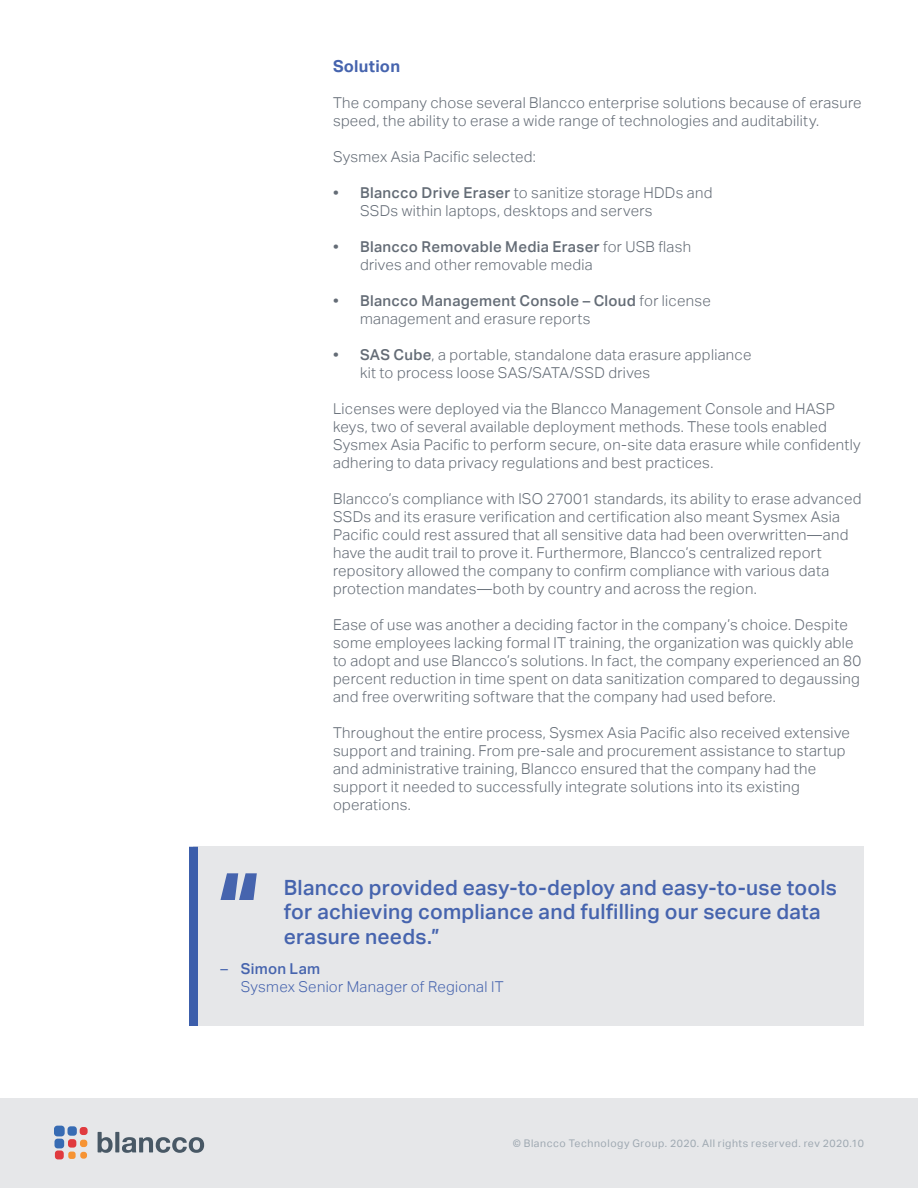
<style>
.page{position:relative;width:918px;height:1188px;background:#fff}
.page>*{position:absolute;margin:0;border:0;box-sizing:border-box;transform-origin:0 0}
.t1{font:500 21px/24px "Aktiv Grotesk";letter-spacing:.01em;color:#4664ae}
.t2{font:700 16.5px "Aktiv Grotesk";letter-spacing:.015em;color:#4664ae}
.t3{font:300 15px/18px "Aktiv Grotesk";letter-spacing:.02em;color:#646c76}
.t4{font:300 15px/18px "Aktiv Grotesk";letter-spacing:.02em;color:#4664ae}
.t5{font:10.5px "Aktiv Grotesk";letter-spacing:.05em;color:#9ea8b1}
.s1{font-weight:500}
.s2{font-weight:400}
</style>
<div class="page">
<div style="left:0;top:1098px;width:918px;height:90px;background:#e6e7e9"></div>
<div style="left:68px;top:1152px;width:8px;height:7px;background:#f69333;border-radius:3px"></div>
<div style="left:80px;top:1152px;width:7px;height:7px;background:#f69333;border-radius:3px"></div>
<div style="left:80px;top:1140px;width:7px;height:7px;background:#f69333;border-radius:3px"></div>
<div style="left:55px;top:1139px;width:9px;height:9px;background:#376bb3;border-radius:3px"></div>
<div style="left:54px;top:1126px;width:11px;height:10px;background:#376bb3;border-radius:3px"></div>
<div style="left:68px;top:1126px;width:9px;height:10px;background:#376bb3;border-radius:3px"></div>
<div style="left:55px;top:1151px;width:9px;height:8px;background:#e03a3e;border-radius:3px"></div>
<div style="left:68px;top:1139px;width:8px;height:9px;background:#e03a3e;border-radius:3px"></div>
<div style="left:80px;top:1127px;width:8px;height:8px;background:#e03a3e;border-radius:3px"></div>
<svg style="left:98px;top:1132px;width:15px;height:21px"></svg>
<svg style="left:115px;top:1132px;width:4px;height:20px"></svg>
<svg style="left:122px;top:1137px;width:82px;height:16px"></svg>
<div style="left:194px;top:847px;width:670px;height:179px;background:#e6e7e9"></div>
<div style="left:189px;top:847px;width:9px;height:179px;background:#3c5eab"></div>
<svg style="left:220px;top:873px;width:37px;height:27px"></svg>
<p class="t2" style="left:333px;top:57px;width:69px">Solution</p>
<p class="t3" style="left:333px;top:94px;width:530px">The company chose several Blancco enterprise solutions because of erasure speed, the ability to erase a wide range of technologies and auditability.</p>
<p class="t3" style="left:333px;top:148px;width:204px">Sysmex Asia Pacific selected:</p>
<p class="t3" style="left:360px;top:184px;width:354px;text-indent:-27px"><span class="s1">• Blancco Drive Eraser</span> to sanitize storage HDDs and<br>SSDs within laptops, desktops and servers</p>
<p class="t3" style="left:360px;top:238px;width:333px;text-indent:-27px"><span class="s1">• Blancco Removable Media Eraser</span> for USB flash drives and other removable media</p>
<p class="t3" style="left:360px;top:292px;width:352px;text-indent:-27px"><span class="s1">• Blancco Management Console – Cloud</span> for license management and erasure reports</p>
<p class="t3" style="left:360px;top:346px;width:393px;text-indent:-27px"><span class="s1">• SAS Cube</span>, a portable, standalone data erasure appliance kit to process loose SAS/SATA/SSD drives</p>
<p class="t3" style="left:333px;top:400px;width:529px">Licenses were deployed via the Blancco Management Console and HASP keys, two of several available deployment methods. These tools enabled Sysmex Asia Pacific to perform secure, on-site data erasure while confidently adhering to data privacy regulations and best practices.</p>
<p class="t3" style="left:333px;top:490px;width:530px">Blancco’s compliance with ISO 27001 standards, its ability to erase advanced SSDs and its erasure verification and certification also meant Sysmex Asia Pacific could rest assured that all sensitive data had been overwritten—and have the audit trail to prove it. Furthermore, Blancco’s centralized report repository allowed the company to confirm compliance with various data protection mandates—both by country and across the region.</p>
<p class="t3" style="left:333px;top:616px;width:530px">Ease of use was another a deciding factor in the company’s choice. Despite some employees lacking formal IT training, the organization was quickly able to adopt and use Blancco’s solutions. In fact, the company experienced an 80 percent reduction in time spent on data sanitization compared to degaussing and free overwriting software that the company had used before.</p>
<p class="t3" style="left:333px;top:724px;width:519px">Throughout the entire process, Sysmex Asia Pacific also received extensive support and training. From pre-sale and procurement assistance to startup and administrative training, Blancco ensured that the company had the support it needed to successfully integrate solutions into its existing operations.</p>
<h1 class="t1" style="left:284px;top:876px;width:555px">Blancco provided easy-to-deploy and easy-to-use tools for achieving compliance and fulfilling our secure data erasure needs.”</h1>
<p class="t4" style="left:241px;top:960px;width:264px;text-indent:-20px"><span class="s2">–</span> <span class="s1">Simon Lam<br></span>Sysmex Senior Manager of Regional IT</p>
<p class="t5" style="left:513px;top:1137px;width:353px">© Blancco Technology Group. 2020. All rights reserved. rev 2020.10</p>
</div>
